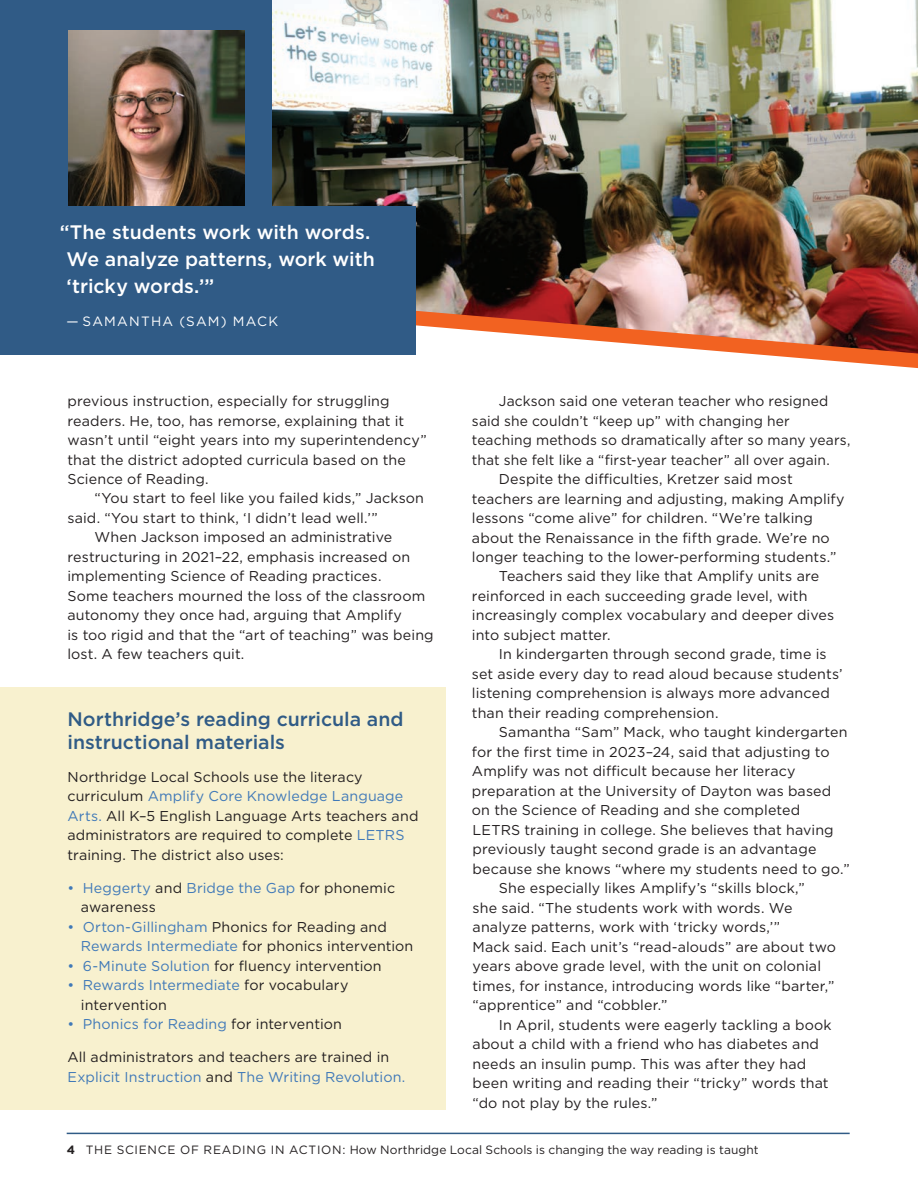
<style>
.page{position:relative;width:918px;height:1188px;background:#fff}
.page>*{position:absolute;margin:0;border:0;box-sizing:border-box;transform-origin:0 0}
.t1{font:500 19.5px/27px "Gotham";letter-spacing:-.005em;color:#fff}
.t2{font:500 19.5px/22.5px "Gotham";color:#305b86}
.t3{font:14.25px/19.5px "Gotham";letter-spacing:.01em;color:#231f20}
.t4{font:14.25px "Gotham";letter-spacing:.005em;color:#4079b8}
.t5{font:13.5px "Gotham";letter-spacing:.095em;color:#fff}
.t6{font:12px "Gotham";letter-spacing:.01em;color:#231f20}
.s1{color:#4079b8}
.s2{color:#231f20}
.s3{font-weight:700}
</style>
<div class="page">
<div style="left:0;top:687px;width:446px;height:422px;background:#f8f1cf"></div>
<hr style="left:67px;top:1133px;width:783px;height:1px;background:#305b86">
<img style="left:271px;top:0;width:647px;height:354px">
<div style="left:0;top:0;width:271px;height:256px;background:#305b86"></div>
<img style="left:69px;top:30px;width:175px;height:176px">
<div style="left:0;top:206px;width:416px;height:149px;background:#305b86"></div>
<h1 class="t1" style="left:66px;top:219px;width:310px;text-indent:-7px">“The students work with words.<br>We analyze patterns, work with ‘tricky words.’”</h1>
<p class="t5" style="left:66px;top:313px;width:213px">— SAMANTHA (SAM) MACK</p>
<p class="t3" style="left:68px;top:391px;width:361px">previous instruction, especially for struggling readers. He, too, has remorse, explaining that it wasn’t until “eight years into my superintendency” that the district adopted curricula based on the Science of Reading.</p>
<p class="t3" style="left:95px;top:488px;width:331px">“You start to feel like you failed kids,” Jackson</p>
<p class="t3" style="left:68px;top:508px;width:312px">said. “You start to think, ‘I didn’t lead well.’”</p>
<p class="t3" style="left:95px;top:527px;width:299px">When Jackson imposed an administrative</p>
<p class="t3" style="left:68px;top:547px;width:344px">restructuring in 2021–22, emphasis increased on</p>
<p class="t3" style="left:68px;top:566px;width:315px">implementing Science of Reading practices.</p>
<p class="t3" style="left:68px;top:586px;width:359px">Some teachers mourned the loss of the classroom</p>
<p class="t3" style="left:68px;top:605px;width:336px">autonomy they once had, arguing that Amplify</p>
<p class="t3" style="left:68px;top:625px;width:368px">is too rigid and that the “art of teaching” was being</p>
<p class="t3" style="left:68px;top:644px;width:178px">lost. A few teachers quit.</p>
<h1 class="t2" style="left:68px;top:708px;width:338px">Northridge’s reading curricula and instructional materials</h1>
<p class="t3" style="left:68px;top:767px;width:352px">Northridge Local Schools use the literacy curriculum <span class="s1">Amplify Core Knowledge Language Arts.</span> All K–5 English Language Arts teachers and administrators are required to complete <span class="s1">LETRS </span>training. The district also uses:</p>
<p class="t3" style="left:81px;top:878px;width:316px;text-indent:-13px"><span class="s1">• Heggerty</span> and <span class="s1">Bridge the Gap</span> for phonemic awareness</p>
<p class="t3" style="left:81px;top:917px;width:334px;text-indent:-13px"><span class="s1">• Orton-Gillingham</span> Phonics for Reading and<br><span class="s1">Rewards Intermediate</span> for phonics intervention</p>
<p class="t3" style="left:68px;top:956px;width:316px"><span class="s1">• 6-Minute Solution</span> for fluency intervention</p>
<p class="t3" style="left:81px;top:975px;width:269px;text-indent:-13px"><span class="s1">• Rewards Intermediate</span> for vocabulary intervention</p>
<p class="t4" style="left:68px;top:1015px;width:276px">• Phonics for Reading <span class="s2">for intervention</span></p>
<p class="t3" style="left:68px;top:1047px;width:339px">All administrators and teachers are trained in<br><span class="s1">Explicit Instruction</span> and <span class="s1">The Writing Revolution.</span></p>
<p class="t3" style="left:499px;top:391px;width:331px">Jackson said one veteran teacher who resigned</p>
<p class="t3" style="left:472px;top:410px;width:319px">said she couldn’t “keep up” with changing her</p>
<p class="t3" style="left:472px;top:430px;width:380px">teaching methods so dramatically after so many years,</p>
<p class="t3" style="left:472px;top:449px;width:359px">that she felt like a “first-year teacher” all over again.</p>
<p class="t3" style="left:499px;top:469px;width:295px">Despite the difficulties, Kretzer said most</p>
<p class="t3" style="left:472px;top:488px;width:374px">teachers are learning and adjusting, making Amplify</p>
<p class="t3" style="left:472px;top:508px;width:342px">lessons “come alive” for children. “We’re talking</p>
<p class="t3" style="left:472px;top:527px;width:359px">about the Renaissance in the fifth grade. We’re no</p>
<p class="t3" style="left:472px;top:547px;width:366px">longer teaching to the lower-performing students.”</p>
<p class="t3" style="left:499px;top:566px;width:322px">Teachers said they like that Amplify units are</p>
<p class="t3" style="left:472px;top:586px;width:337px">reinforced in each succeeding grade level, with</p>
<p class="t3" style="left:472px;top:605px;width:364px">increasingly complex vocabulary and deeper dives</p>
<p class="t3" style="left:472px;top:625px;width:140px">into subject matter.</p>
<p class="t3" style="left:499px;top:644px;width:329px">In kindergarten through second grade, time is</p>
<p class="t3" style="left:472px;top:664px;width:372px">set aside every day to read aloud because students’</p>
<p class="t3" style="left:472px;top:683px;width:359px">listening comprehension is always more advanced</p>
<p class="t3" style="left:472px;top:703px;width:248px">than their reading comprehension.</p>
<p class="t3" style="left:499px;top:722px;width:350px">Samantha “Sam” Mack, who taught kindergarten</p>
<p class="t3" style="left:472px;top:742px;width:359px">for the first time in 2023–24, said that adjusting to</p>
<p class="t3" style="left:472px;top:761px;width:325px">Amplify was not difficult because her literacy</p>
<p class="t3" style="left:472px;top:781px;width:361px">preparation at the University of Dayton was based</p>
<p class="t3" style="left:472px;top:800px;width:330px">on the Science of Reading and she completed</p>
<p class="t3" style="left:473px;top:820px;width:363px">LETRS training in college. She believes that having</p>
<p class="t3" style="left:473px;top:839px;width:345px">previously taught second grade is an advantage</p>
<p class="t3" style="left:473px;top:859px;width:379px">because she knows “where my students need to go.”</p>
<p class="t3" style="left:499px;top:878px;width:307px">She especially likes Amplify’s “skills block,”</p>
<p class="t3" style="left:473px;top:898px;width:321px">she said. “The students work with words. We</p>
<p class="t3" style="left:473px;top:917px;width:309px">analyze patterns, work with ‘tricky words,’”</p>
<p class="t3" style="left:473px;top:937px;width:365px">Mack said. Each unit’s “read-alouds” are about two</p>
<p class="t3" style="left:473px;top:956px;width:350px">years above grade level, with the unit on colonial</p>
<p class="t3" style="left:473px;top:976px;width:363px">times, for instance, introducing words like “barter,”</p>
<p class="t3" style="left:473px;top:995px;width:196px">“apprentice” and “cobbler.”</p>
<p class="t3" style="left:499px;top:1015px;width:334px">In April, students were eagerly tackling a book</p>
<p class="t3" style="left:473px;top:1034px;width:348px">about a child with a friend who has diabetes and</p>
<p class="t3" style="left:473px;top:1054px;width:335px">needs an insulin pump. This was after they had</p>
<p class="t3" style="left:473px;top:1073px;width:358px">been writing and reading their “tricky” words that</p>
<p class="t3" style="left:473px;top:1093px;width:187px">“do not play by the rules.”</p>
<p class="t6" style="left:67px;top:1142px;width:694px"><span class="s3">4</span> THE SCIENCE OF READING IN ACTION: How Northridge Local Schools is changing the way reading is taught</p>
</div>
